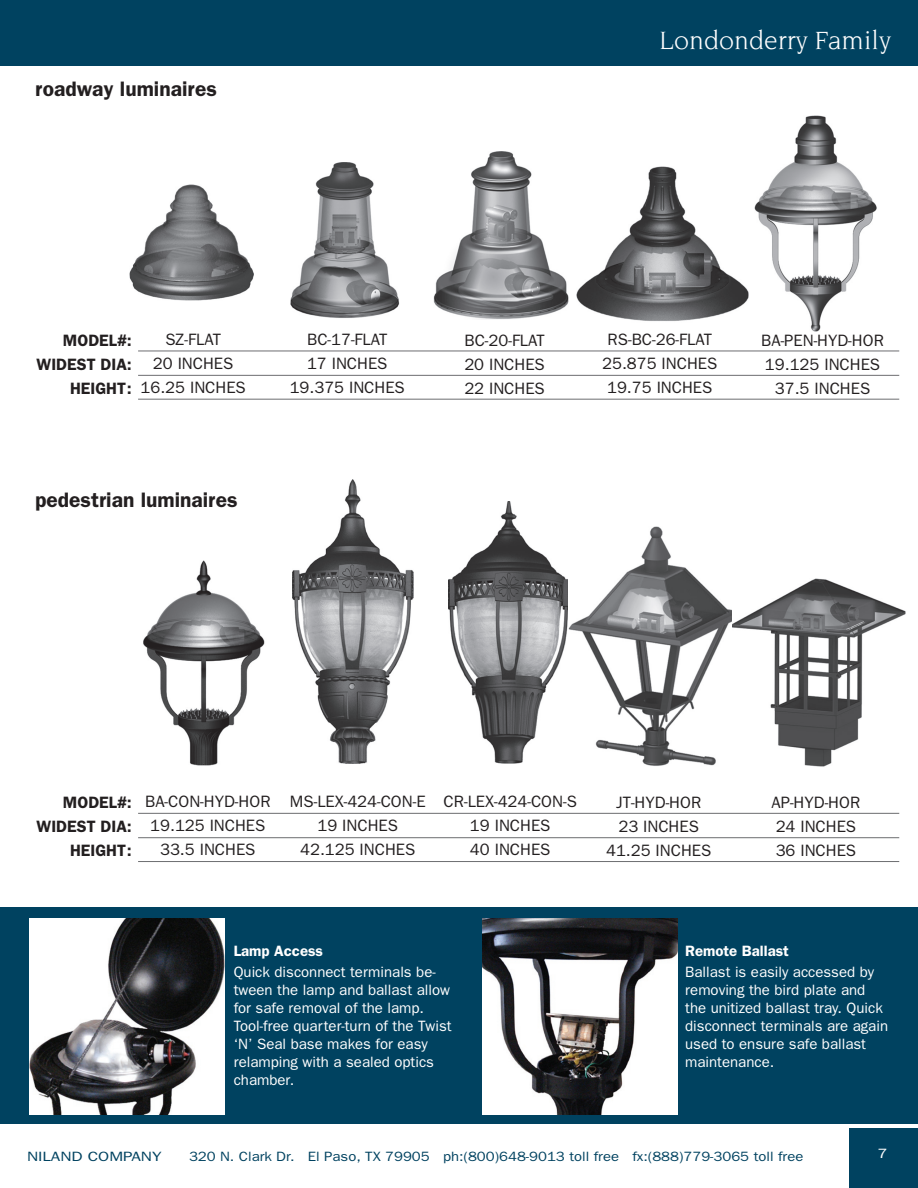
<style>
.page{position:relative;width:918px;height:1188px;background:#fff}
.page>*{position:absolute;margin:0;border:0;box-sizing:border-box;transform-origin:0 0}
.t1{font:27px "Novarese";color:#fff}
.t2{font:600 21px "Franklin Gothic";color:#231f20}
.t3{font:16.5px/24px "Franklin Gothic";color:#231f20;text-align:center}
.t4{font:600 16.5px/24px "Franklin Gothic";color:#231f20;text-align:right}
.t5{font:15px/18px "Franklin Gothic";color:#fff}
.t6{font:600 15px "Franklin Gothic";color:#fff}
.t7{font:13.5px "Franklin Gothic";color:#004260;scale:1.1 1}
.t8{font:13.5px "Franklin Gothic";color:#004260;scale:1.25 1}
.t9{font:13.5px "Franklin Gothic";color:#fff;scale:1.25 1}
</style>
<div class="page">
<img style="left:448px;top:502px;width:120px;height:262px">
<div style="left:0;top:0;width:918px;height:66px;background:#004260"></div>
<div style="left:849px;top:1129px;width:69px;height:59px;background:#004260"></div>
<hr style="left:138px;top:813px;width:761px;height:1px;background:#6c6d70">
<hr style="left:138px;top:837px;width:761px;height:1px;background:#6c6d70">
<hr style="left:138px;top:861px;width:761px;height:1px;background:#6c6d70">
<img style="left:293px;top:479px;width:120px;height:285px">
<img style="left:568px;top:527px;width:164px;height:239px">
<img style="left:732px;top:578px;width:174px;height:189px">
<img style="left:143px;top:560px;width:122px;height:206px">
<hr style="left:138px;top:351px;width:761px;height:1px;background:#6c6d70">
<hr style="left:138px;top:375px;width:761px;height:1px;background:#6c6d70">
<hr style="left:138px;top:399px;width:761px;height:1px;background:#6c6d70">
<img style="left:130px;top:185px;width:124px;height:116px">
<img style="left:291px;top:162px;width:109px;height:156px">
<img style="left:577px;top:166px;width:171px;height:155px">
<img style="left:754px;top:115px;width:123px;height:217px">
<img style="left:433px;top:151px;width:136px;height:168px">
<div style="left:0;top:907px;width:918px;height:217px;background:#004260"></div>
<img style="left:29px;top:919px;width:195px;height:195px">
<img style="left:482px;top:919px;width:195px;height:195px">
<p class="t2" style="left:35px;top:76px;width:183px">roadway luminaires</p>
<h1 class="t1" style="left:659px;top:26px;width:233px">Londonderry Family</h1>
<p class="t3" style="left:141px;top:327px;width:107px">SZ-FLAT<br>20 INCHES<br>16.25 INCHES</p>
<p class="t3" style="left:290px;top:327px;width:117px">BC-17-FLAT<br>17 INCHES<br>19.375 INCHES</p>
<p class="t3" style="left:602px;top:327px;width:117px">RS-BC-26-FLAT<br>25.875 INCHES<br>19.75 INCHES</p>
<p class="t3" style="left:761px;top:329px;width:124px">BA-PEN-HYD-HOR<br>19.125 INCHES<br>37.5 INCHES</p>
<p class="t4" style="left:37px;top:328px;width:97px">MODEL#:<br>WIDEST DIA:<br>HEIGHT:</p>
<p class="t3" style="left:464px;top:328px;width:82px;text-align:justify">BC-20-FLAT 20 INCHES 22 INCHES</p>
<p class="t2" style="left:35px;top:487px;width:204px">pedestrian luminaires</p>
<p class="t3" style="left:290px;top:789px;width:137px">MS-LEX-424-CON-E<br>19 INCHES<br>42.125 INCHES</p>
<p class="t3" style="left:444px;top:789px;width:135px">CR-LEX-424-CON-S<br>19 INCHES<br>40 INCHES</p>
<p class="t4" style="left:37px;top:790px;width:97px">MODEL#:<br>WIDEST DIA:<br>HEIGHT:</p>
<p class="t3" style="left:145px;top:790px;width:127px">BA-CON-HYD-HOR<br>19.125 INCHES<br>33.5 INCHES</p>
<p class="t3" style="left:772px;top:790px;width:90px;text-align:left">AP-HYD-HOR<br>24 INCHES<br>36 INCHES</p>
<p class="t3" style="left:606px;top:790px;width:107px">JT-HYD-HOR<br>23 INCHES<br>41.25 INCHES</p>
<p class="t6" style="left:234px;top:942px;width:91px">Lamp Access</p>
<p class="t5" style="left:234px;top:963px;width:219px">Quick disconnect terminals be&shy;tween the lamp and ballast allow for safe removal of the lamp.<br>Tool-free quarter-turn of the Twist ‘N’ Seal base makes for easy relamping with a sealed optics chamber.</p>
<p class="t6" style="left:685px;top:942px;width:105px">Remote Ballast</p>
<p class="t5" style="left:685px;top:963px;width:204px">Ballast is easily accessed by removing the bird plate and the unitized ballast tray. Quick disconnect terminals are again used to ensure safe ballast maintenance.</p>
<p class="t8" style="left:27px;top:1149px;width:109px">NILAND COMPANY</p>
<p class="t7" style="left:189px;top:1149px;width:560px">320 N. Clark Dr. El Paso, TX 79905 ph:(800)648-9013 toll free fx:(888)779-3065 toll free</p>
<p class="t9" style="left:878px;top:1145px;width:10px">7</p>
</div>
